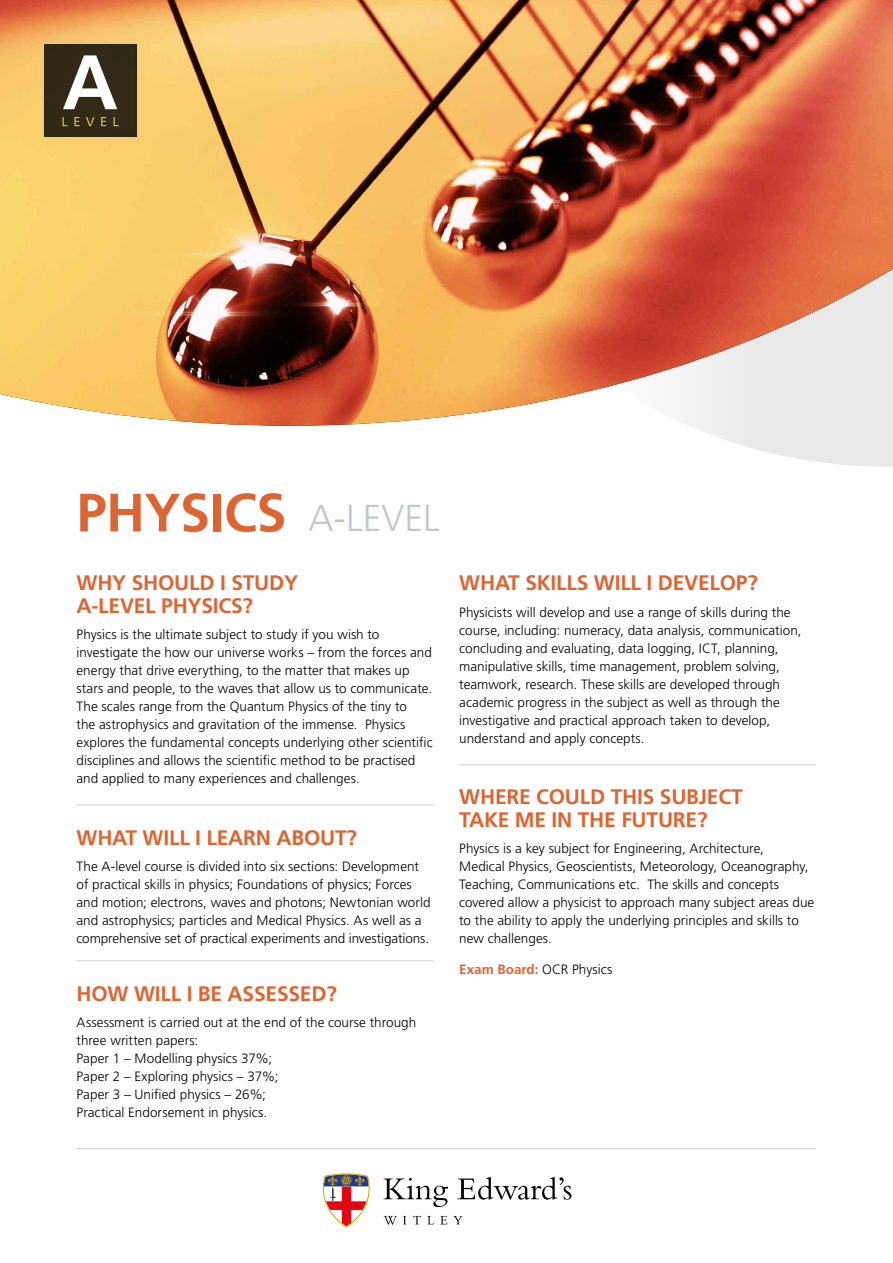
<style>
.page{position:relative;width:893px;height:1263px;background:#fff}
.page>*{position:absolute;margin:0;border:0;box-sizing:border-box;transform-origin:0 0}
.t1{font:700 54px "Frutiger";letter-spacing:-.01em;color:#dd6532}
.t2{font:700 21px/22.2px "Frutiger";letter-spacing:-.01em;color:#dd6532}
.t3{font:300 13.5px/18px "Frutiger";color:#000}
.t4{font:700 13.5px "Frutiger";color:#dd6532}
.s1{font-weight:300;font-size:37.5px;color:#c2c7cd}
.s2{font-weight:300;color:#000}
</style>
<div class="page">
<hr style="left:77px;top:805px;width:357px;height:1px;background:#d0d0d0">
<hr style="left:77px;top:960px;width:357px;height:1px;background:#d0d0d0">
<hr style="left:459px;top:764px;width:357px;height:1px;background:#d0d0d0">
<hr style="left:77px;top:1148px;width:739px;height:1px;background:#d0d0d0">
<svg style="left:691px;top:426px;width:202px;height:41px"></svg>
<img style="left:0;top:0;width:893px;height:426px">
<div style="left:43px;top:43px;width:95px;height:95px;border:3px solid #e2ca94"></div>
<div style="left:44px;top:44px;width:92px;height:92px;background:#322916"></div>
<svg style="left:62px;top:117px;width:57px;height:9px"></svg>
<svg style="left:63px;top:55px;width:54px;height:54px"></svg>
<svg style="left:384px;top:1178px;width:64px;height:29px"></svg>
<svg style="left:457px;top:1177px;width:114px;height:23px"></svg>
<svg style="left:384px;top:1216px;width:13px;height:8px"></svg>
<svg style="left:403px;top:1216px;width:3px;height:8px"></svg>
<svg style="left:413px;top:1216px;width:8px;height:8px"></svg>
<svg style="left:427px;top:1216px;width:7px;height:8px"></svg>
<svg style="left:440px;top:1216px;width:7px;height:8px"></svg>
<svg style="left:453px;top:1216px;width:10px;height:8px"></svg>
<svg style="left:322px;top:1173px;width:48px;height:54px"></svg>
<h1 class="t1" style="left:77px;top:481px;width:365px">PHYSICS <span class="s1">A-LEVEL</span></h1>
<h2 class="t2" style="left:77px;top:572px;width:223px">WHY SHOULD I STUDY<br>A-LEVEL PHYSICS?</h2>
<p class="t3" style="left:77px;top:625px;width:358px">Physics is the ultimate subject to study if you wish to investigate the how our universe works – from the forces and energy that drive everything, to the matter that makes up stars and people, to the waves that allow us to communicate.<br>The scales range from the Quantum Physics of the tiny to<br>the astrophysics and gravitation of the immense. Physics explores the fundamental concepts underlying other scientific disciplines and allows the scientific method to be practised and applied to many experiences and challenges.</p>
<h2 class="t2" style="left:77px;top:826px;width:282px">WHAT WILL I LEARN ABOUT?</h2>
<p class="t3" style="left:77px;top:857px;width:356px">The A-level course is divided into six sections: Development of practical skills in physics; Foundations of physics; Forces and motion; electrons, waves and photons; Newtonian world and astrophysics; particles and Medical Physics. As well as a comprehensive set of practical experiments and investigations.</p>
<h2 class="t2" style="left:77px;top:982px;width:262px">HOW WILL I BE ASSESSED?</h2>
<p class="t3" style="left:77px;top:1013px;width:341px">Assessment is carried out at the end of the course through three written papers:<br>Paper 1 – Modelling physics 37%;<br>Paper 2 – Exploring physics – 37%;<br>Paper 3 – Unified physics – 26%;<br>Practical Endorsement in physics.</p>
<h2 class="t2" style="left:459px;top:572px;width:300px">WHAT SKILLS WILL I DEVELOP?</h2>
<p class="t3" style="left:459px;top:603px;width:344px">Physicists will develop and use a range of skills during the course, including: numeracy, data analysis, communication, concluding and evaluating, data logging, ICT, planning, manipulative skills, time management, problem solving, teamwork, research. These skills are developed through academic progress in the subject as well as through the investigative and practical approach taken to develop, understand and apply concepts.</p>
<h2 class="t2" style="left:459px;top:786px;width:285px">WHERE COULD THIS SUBJECT<br>TAKE ME IN THE FUTURE?</h2>
<p class="t3" style="left:459px;top:839px;width:357px">Physics is a key subject for Engineering, Architecture,<br>Medical Physics, Geoscientists, Meteorology, Oceanography, Teaching, Communications etc. The skills and concepts covered allow a physicist to approach many subject areas due to the ability to apply the underlying principles and skills to new challenges.</p>
<p class="t4" style="left:459px;top:961px;width:155px">Exam Board: <span class="s2">OCR Physics</span></p>
</div>
